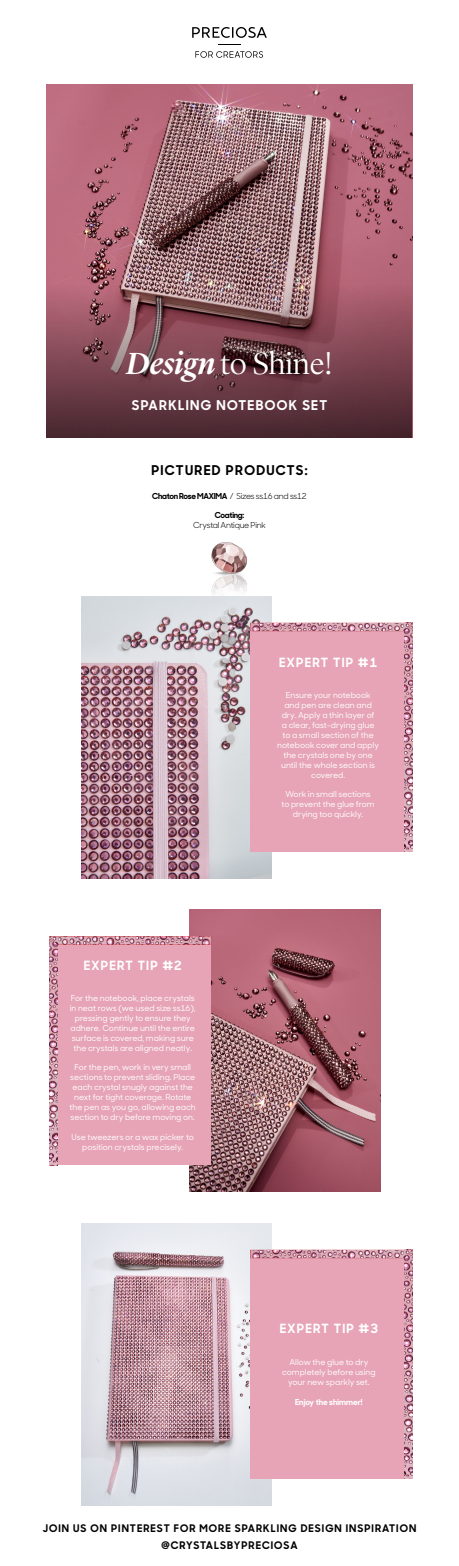
<style>
.page{position:relative;width:459px;height:1566px;background:#fff}
.page>*{position:absolute;margin:0;border:0;box-sizing:border-box;transform-origin:0 0}
.t1{font:300 31.72px "Lyon Display";color:#fff}
.t2{font:700 13.5px "Sharp Sans Display No 1";letter-spacing:.1em;color:#fff}
.t3{font:700 13.5px "Sharp Sans Display No 1";letter-spacing:.1em;color:#000}
.t4{font:700 12.75px "Sharp Sans Display No 1";letter-spacing:.1em;color:#fff}
.t5{font:700 10.5px/18px "Sharp Sans Display No 1";letter-spacing:.1em;color:#000;text-align:center}
.t6{font:500 8.25px/9.9px "Sharp Sans Display No 1";color:#fff;text-align:center}
.t7{font:8.25px "Sharp Sans Display No 1";letter-spacing:-.03em;color:#000}
.t8{font:700 8.25px "Sharp Sans Display No 1";color:#fff}
.t9{font:700 8.25px "Sharp Sans Display No 1";letter-spacing:-.03em;color:#000}
.s1{font-weight:500;font-style:italic}
.s2{font-weight:700}
</style>
<div class="page">
<img style="left:211px;top:542px;width:36px;height:51px">
<img style="left:81px;top:596px;width:191px;height:282px">
<img style="left:81px;top:1223px;width:191px;height:282px">
<img style="left:190px;top:910px;width:190px;height:282px">
<div style="left:250px;top:623px;width:162px;height:229px;background:#e6a4b6"></div>
<div style="left:250px;top:1250px;width:162px;height:229px;background:#e6a4b6"></div>
<div style="left:49px;top:936px;width:162px;height:229px;background:#e6a4b6"></div>
<img style="left:404px;top:631px;width:8px;height:221px">
<img style="left:250px;top:623px;width:162px;height:8px">
<img style="left:46px;top:84px;width:366px;height:201px">
<svg style="left:192px;top:27px;width:75px;height:11px"></svg>
<svg style="left:195px;top:51px;width:68px;height:7px"></svg>
<svg style="left:46px;top:285px;width:366px;height:153px;background:#75434e"></svg>
<img style="left:49px;top:945px;width:8px;height:220px">
<img style="left:49px;top:936px;width:162px;height:9px">
<img style="left:404px;top:1258px;width:8px;height:221px">
<img style="left:250px;top:1250px;width:162px;height:8px">
<h1 class="t1" style="left:127px;top:341px;width:207px"><span class="s1">Design</span> to Shine!</h1>
<h2 class="t2" style="left:132px;top:394px;width:197px">SPARKLING NOTEBOOK SET</h2>
<h2 class="t3" style="left:151px;top:459px;width:158px">PICTURED PRODUCTS:</h2>
<p class="t7" style="left:152px;top:489px;width:156px"><span class="s2">Chaton Rose MAXIMA</span> / Sizes ss16 and ss12</p>
<p class="t9" style="left:215px;top:509px;width:31px">Coating:</p>
<p class="t7" style="left:193px;top:519px;width:74px">Crystal Antique Pink</p>
<h3 class="t4" style="left:84px;top:954px;width:100px">EXPERT TIP #2</h3>
<p class="t6" style="left:70px;top:993px;width:128px">For the notebook, place crystals in neat rows (we used size ss16), pressing gently to ensure they adhere. Continue until the entire surface is covered, making sure the crystals are aligned neatly.</p>
<p class="t6" style="left:70px;top:1062px;width:128px">For the pen, work in very small sections to prevent sliding. Place each crystal snugly against the next for tight coverage. Rotate the pen as you go, allowing each section to dry before moving on.</p>
<p class="t6" style="left:72px;top:1131px;width:124px">Use tweezers or a wax picker to position crystals precisely.</p>
<h3 class="t4" style="left:279px;top:652px;width:100px">EXPERT TIP #1</h3>
<p class="t6" style="left:277px;top:690px;width:103px">Ensure your notebook and pen are clean and dry. Apply a thin layer of<br>a clear, fast-drying glue to a small section of the notebook cover and apply the crystals one by one until the whole section is covered.</p>
<p class="t6" style="left:282px;top:789px;width:95px">Work in small sections to prevent the glue from drying too quickly.</p>
<h3 class="t4" style="left:280px;top:1318px;width:100px">EXPERT TIP #3</h3>
<p class="t6" style="left:282px;top:1357px;width:95px">Allow the glue to dry completely before using your new sparkly set.</p>
<p class="t8" style="left:295px;top:1395px;width:69px">Enjoy the shimmer!</p>
<p class="t5" style="left:43px;top:1518px;width:375px">JOIN US ON PINTEREST FOR MORE SPARKLING DESIGN INSPIRATION @CRYSTALSBYPRECIOSA</p>
</div>
